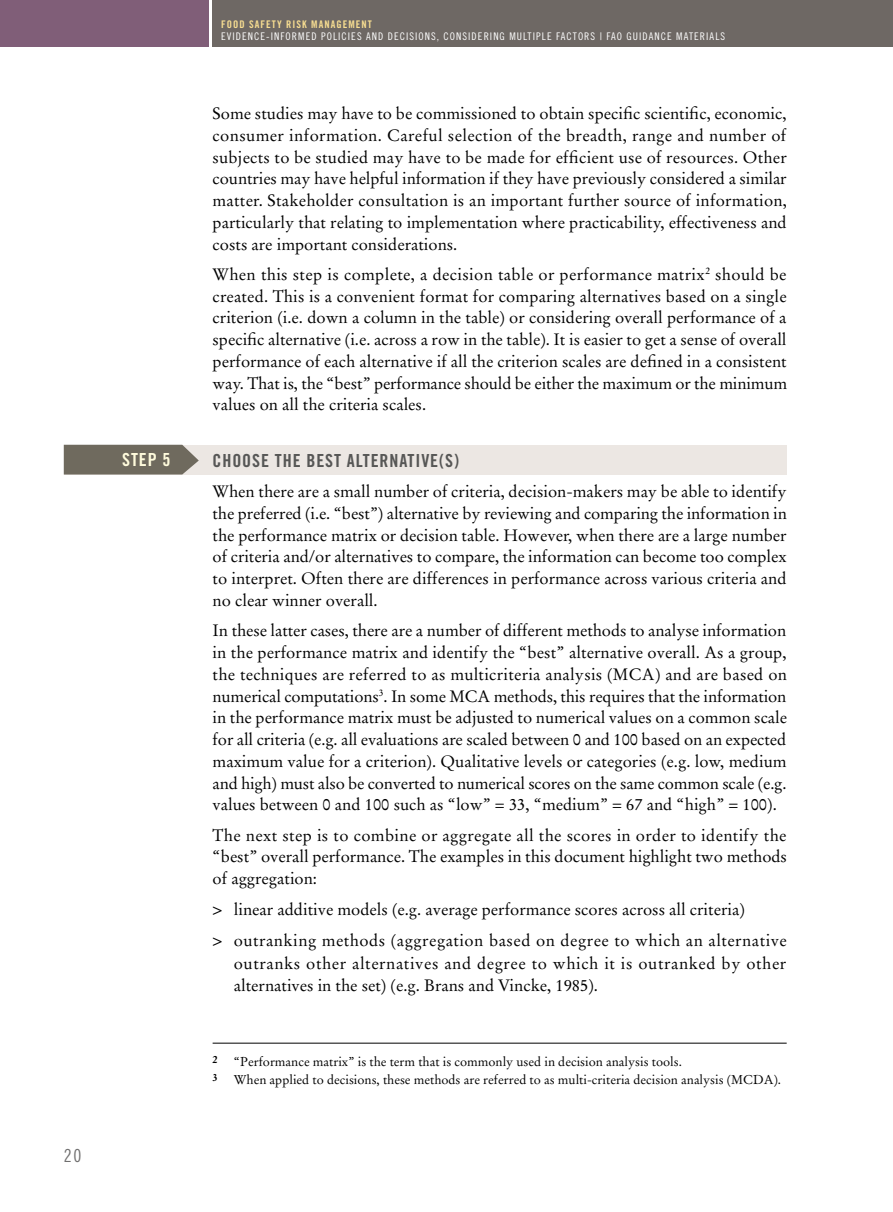
<style>
.page{position:relative;width:893px;height:1212px;background:#fff}
.page>*{position:absolute;margin:0;border:0;box-sizing:border-box;transform-origin:0 0}
.t1{font:18px "Trade Gothic Bold Cond Twenty";letter-spacing:.05em;color:#575756}
.t2{font:18px "Trade Gothic Bold Cond Twenty";color:#fffbdc}
.t3{font:18px "Trade Gothic Cond Eighteen";color:#706f6f}
.t4{font:16.5px/21.8px "Stempel Garamond";color:#000;text-align:justify}
.t5{font:16.5px/22.5px "Stempel Garamond";letter-spacing:.035em;color:#000}
.t6{font:12.75px "Stempel Garamond";color:#000}
.t7{font:10.5px "Trade Gothic Cond Eighteen";letter-spacing:.1em;color:#fff}
.t8{font:10.5px "Trade Gothic Bold Cond Twenty";letter-spacing:.1em;color:#f7dd91}
.t9{font:700 10.5px "Stempel Garamond";color:#000}
.s1{font-family:"Trade Gothic Cond Eighteen"}
</style>
<div class="page">
<div style="left:0;top:0;width:208px;height:47px;background:#805e78"></div>
<div style="left:213px;top:0;width:680px;height:47px;background:#6e6864"></div>
<div style="left:64px;top:445px;width:723px;height:29px;background:#ece7e3"></div>
<div style="left:64px;top:445px;width:135px;height:29px;background:#6f6a5e"></div>
<hr style="left:213px;top:1043px;width:574px;height:1px;background:#000">
<p class="t2" style="left:122px;top:449px;width:50px">STEP 5</p>
<p class="t3" style="left:64px;top:1145px;width:19px">20</p>
<p class="t8" style="left:221px;top:18px;width:152px">FOOD SAFETY RISK MANAGEMENT</p>
<p class="t7" style="left:221px;top:30px;width:505px">EVIDENCE-INFORMED POLICIES AND DECISIONS, CONSIDERING MULTIPLE FACTORS | FAO GUIDANCE MATERIALS</p>
<p class="t4" style="left:213px;top:103px;width:576px">Some studies may have to be commissioned to obtain specific scientific, economic, consumer information. Careful selection of the breadth, range and number of subjects to be studied may have to be made for efficient use of resources. Other countries may have helpful information if they have previously considered a similar matter. Stakeholder consultation is an important further source of information, particularly that relating to implementation where practicability, effectiveness and costs are important considerations.</p>
<p class="t4" style="left:213px;top:263px;width:576px">When this step is complete, a decision table or performance matrix<sup>2</sup> should be created. This is a convenient format for comparing alternatives based on a single criterion (i.e. down a column in the table) or considering overall performance of a specific alternative (i.e. across a row in the table). It is easier to get a sense of overall performance of each alternative if all the criterion scales are defined in a consistent way. That is, the “best” performance should be either the maximum or the minimum values on all the criteria scales.</p>
<p class="t1" style="left:213px;top:450px;width:248px">CHOOSE THE BEST ALTERNATIVE(S)</p>
<p class="t4" style="left:213px;top:481px;width:576px">When there are a small number of criteria, decision-makers may be able to identify the preferred (i.e. “best”) alternative by reviewing and comparing the information in the performance matrix or decision table. However, when there are a large number of criteria and/or alternatives to compare, the information can become too complex to interpret. Often there are differences in performance across various criteria and no clear winner overall.</p>
<p class="t4" style="left:213px;top:620px;width:576px">In these latter cases, there are a number of different methods to analyse information in the performance matrix and identify the “best” alternative overall. As a group, the techniques are referred to as multicriteria analysis (MCA) and are based on numerical computations<sup>3</sup>. In some MCA methods, this requires that the information in the performance matrix must be adjusted to numerical values on a common scale for all criteria (e.g. all evaluations are scaled between 0 and 100 based on an expected maximum value for a criterion). Qualitative levels or categories (e.g. low, medium and high) must also be converted to numerical scores on the same common scale (e.g. values between 0 and 100 such as “low” = 33, “medium” = 67 and “high” = 100).</p>
<p class="t4" style="left:213px;top:824px;width:576px">The next step is to combine or aggregate all the scores in order to identify the “best” overall performance. The examples in this document highlight two methods of aggregation:</p>
<p class="t4" style="left:213px;top:894px;width:576px;line-height:31px"><span class="s1">&gt;</span> linear additive models (e.g. average performance scores across all criteria)<br><span class="s1">&gt;</span> outranking methods (aggregation based on degree to which an alternative</p>
<p class="t5" style="left:234px;top:952px;width:554px">outranks other alternatives and degree to which it is outranked by other alternatives in the set) (e.g. Brans and Vincke, 1985).</p>
<p class="t9" style="left:213px;top:1053px;width:7px">2</p>
<p class="t6" style="left:234px;top:1054px;width:450px">“Performance matrix” is the term that is commonly used in decision analysis tools.</p>
<p class="t9" style="left:213px;top:1071px;width:7px">3</p>
<p class="t6" style="left:234px;top:1072px;width:549px">When applied to decisions, these methods are referred to as multi-criteria decision analysis (MCDA).</p>
</div>
